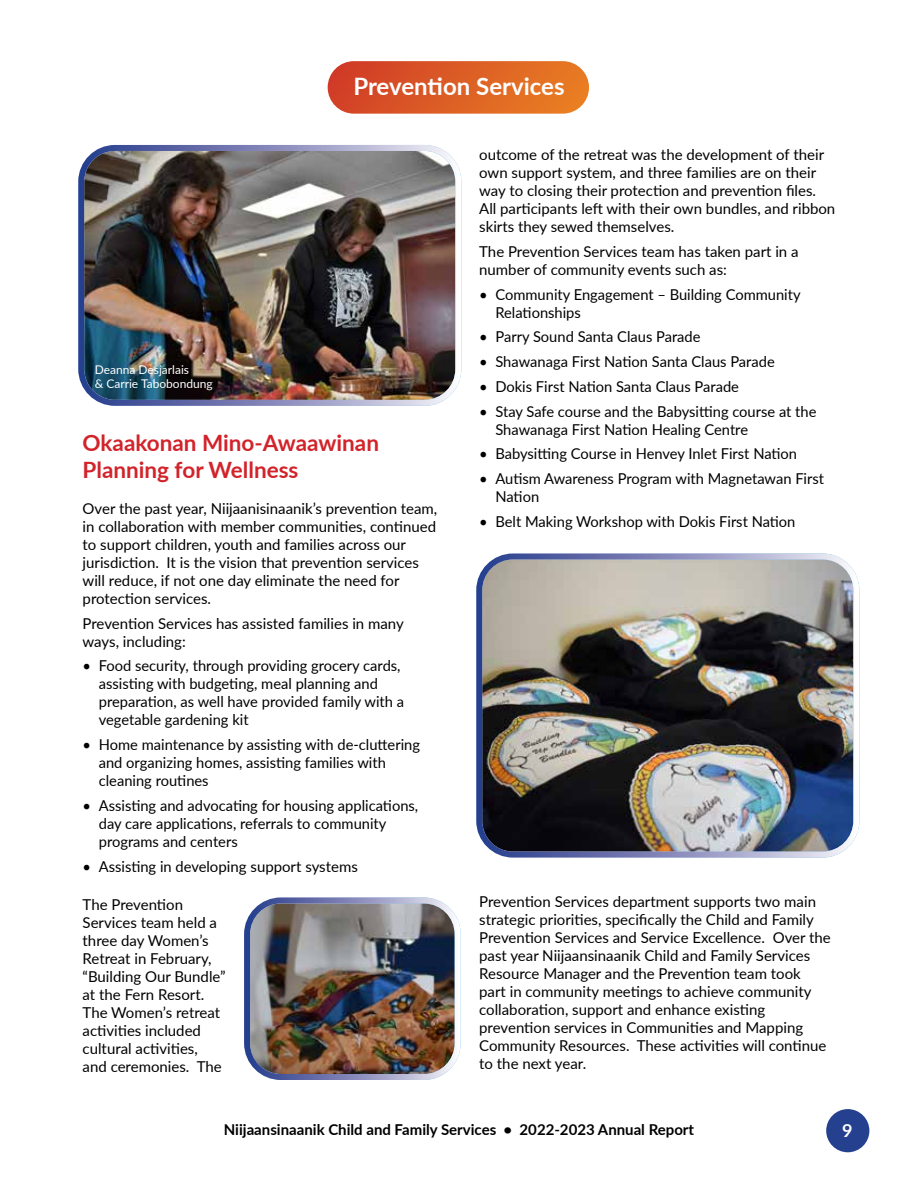
<style>
.page{position:relative;width:918px;height:1188px;background:#fff}
.page>*{position:absolute;margin:0;border:0;box-sizing:border-box;transform-origin:0 0}
.t1{font:700 24px "Lato";color:#fff}
.t2{font:700 22.5px/27px "Lato";color:#d2232a}
.t3{font:700 18px "Lato";color:#fff}
.t4{font:15px/18px "Lato";color:#000}
.t5{font:700 15px "Lato";color:#000}
.t6{font:12px/14.4px "Lato";color:#fff}
</style>
<div class="page">
<div style="left:826px;top:1109px;width:43px;height:43px;background:#25408f;border-radius:50%"></div>
<img style="left:85px;top:152px;width:369px;height:247px">
<div style="left:78px;top:145px;width:383px;height:261px;border:6px solid #fff;border-radius:34px"></div>
<img style="left:483px;top:561px;width:369px;height:290px">
<div style="left:476px;top:554px;width:383px;height:304px;border:6px solid #fff;border-radius:34px"></div>
<img style="left:251px;top:904px;width:203px;height:169px">
<div style="left:244px;top:897px;width:217px;height:183px;border:6px solid #fff;border-radius:34px"></div>
<div style="left:328px;top:61px;width:261px;height:53px;background:linear-gradient(to right,#d03c27,#e97f23);border-radius:26px"></div>
<h1 class="t1" style="left:353px;top:68px;width:213px">Prevention Services</h1>
<p class="t6" style="left:95px;top:361px;width:120px">Deanna Desjarlais<br>&amp; Carrie Tabobondung</p>
<h2 class="t2" style="left:83px;top:428px;width:298px">Okaakonan Mino-Awaawinan<br>Planning for Wellness</h2>
<p class="t4" style="left:83px;top:499px;width:356px">Over the past year, Niijaanisinaanik’s prevention team, in collaboration with member communities, continued to support children, youth and families across our jurisdiction. It is the vision that prevention services will reduce, if not one day eliminate the need for protection services.</p>
<p class="t4" style="left:83px;top:614px;width:323px">Prevention Services has assisted families in many ways, including:</p>
<p class="t4" style="left:99px;top:656px;width:307px;text-indent:-16px">• Food security, through providing grocery cards, assisting with budgeting, meal planning and preparation, as well have provided family with a vegetable gardening kit</p>
<p class="t4" style="left:99px;top:735px;width:323px;text-indent:-16px">• Home maintenance by assisting with de-cluttering and organizing homes, assisting families with cleaning routines</p>
<p class="t4" style="left:99px;top:796px;width:321px;text-indent:-16px">• Assisting and advocating for housing applications, day care applications, referrals to community programs and centers</p>
<p class="t4" style="left:83px;top:857px;width:277px">• Assisting in developing support systems</p>
<p class="t4" style="left:83px;top:895px;width:145px">The Prevention<br>Services team held a three day Women’s<br>Retreat in February, “Building Our Bundle” at the Fern Resort.<br>The Women’s retreat activities included cultural activities, and ceremonies. The</p>
<p class="t4" style="left:479px;top:145px;width:358px">outcome of the retreat was the development of their own support system, and three families are on their way to closing their protection and prevention files.<br>All participants left with their own bundles, and ribbon skirts they sewed themselves.</p>
<p class="t4" style="left:479px;top:242px;width:321px">The Prevention Services team has taken part in a number of community events such as:</p>
<p class="t4" style="left:495px;top:284px;width:307px;text-indent:-16px">• Community Engagement – Building Community<br>Relationships</p>
<p class="t4" style="left:479px;top:327px;width:223px">• Parry Sound Santa Claus Parade</p>
<p class="t4" style="left:479px;top:352px;width:297px">• Shawanaga First Nation Santa Claus Parade</p>
<p class="t4" style="left:479px;top:377px;width:261px">• Dokis First Nation Santa Claus Parade</p>
<p class="t4" style="left:495px;top:401px;width:323px;text-indent:-16px">• Stay Safe course and the Babysitting course at the<br>Shawanaga First Nation Healing Centre</p>
<p class="t4" style="left:479px;top:444px;width:319px">• Babysitting Course in Henvey Inlet First Nation</p>
<p class="t4" style="left:495px;top:469px;width:330px;text-indent:-16px">• Autism Awareness Program with Magnetawan First<br>Nation</p>
<p class="t4" style="left:479px;top:512px;width:318px">• Belt Making Workshop with Dokis First Nation</p>
<p class="t4" style="left:479px;top:892px;width:353px">Prevention Services department supports two main strategic priorities, specifically the Child and Family Prevention Services and Service Excellence. Over the past year Niijaansinaanik Child and Family Services Resource Manager and the Prevention team took part in community meetings to achieve community collaboration, support and enhance existing prevention services in Communities and Mapping Community Resources. These activities will continue to the next year.</p>
<p class="t5" style="left:224px;top:1119px;width:472px">Niijaansinaanik Child and Family Services • 2022-2023 Annual Report</p>
<p class="t3" style="left:842px;top:1117px;width:12px">9</p>
</div>
